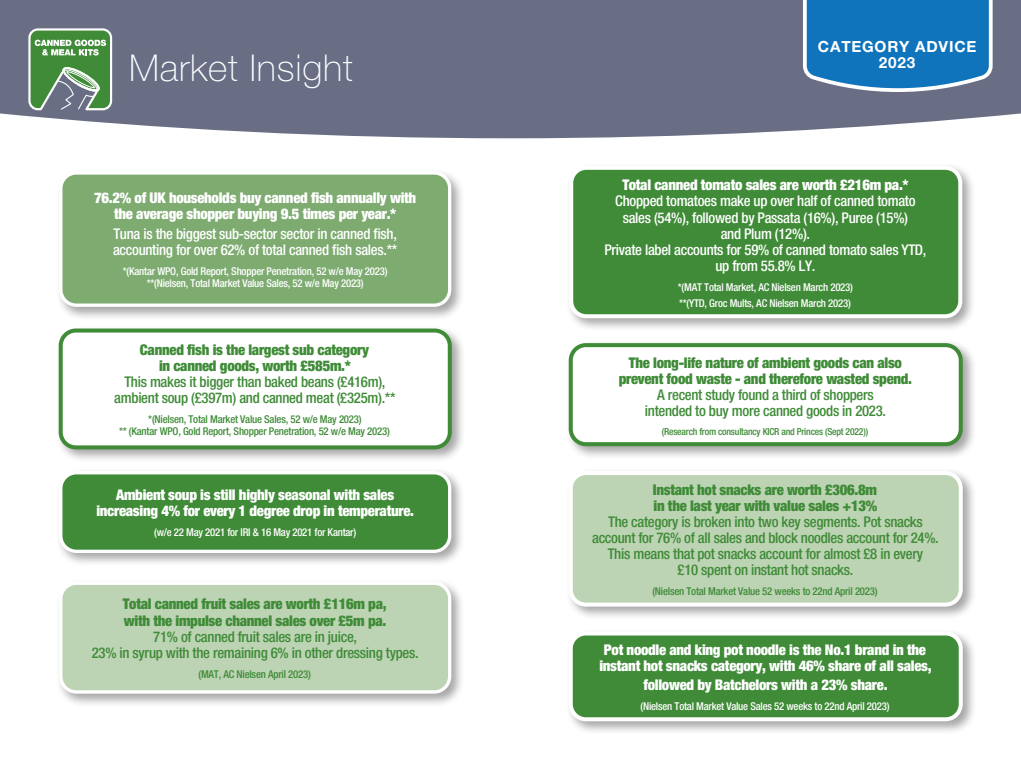
<style>
.page{position:relative;width:1021px;height:766px;background:#fff}
.page>*{position:absolute;margin:0;border:0;box-sizing:border-box;transform-origin:0 0}
.t1{font:37px "Helvetica Neue LT 35 Th";letter-spacing:.02em;color:#fff}
.t2{font:15.3px "Helvetica Neue LT 75 Bd";letter-spacing:.05em;color:#fff}
.t3{font:14.8px/16.1px "Helvetica Neue LT 67 Md Cn";letter-spacing:-.02em;color:#3f8b37;text-align:center}
.t4{font:14.8px/16.1px "Helvetica Neue LT 97 Blk Cn";letter-spacing:-.02em;color:#fff;text-align:center}
.t5{font:14.8px/16.1px "Helvetica Neue LT 97 Blk Cn";letter-spacing:-.02em;color:#3f8b37}
.t6{font:14.8px/16.1px "Helvetica Neue LT 67 Md Cn";letter-spacing:-.02em;color:#fff}
.t7{font:10.8px/12.1px "Helvetica Neue LT 67 Md Cn";letter-spacing:-.02em;color:#fff;text-align:center}
.t8{font:10.8px/12.1px "Helvetica Neue LT 67 Md Cn";letter-spacing:-.02em;color:#3f8b37;text-align:center}
.t9{font:9.7px "Helvetica Neue LT 67 Md Cn";letter-spacing:-.02em;color:#3f8b37}
</style>
<div class="page">
<svg style="left:0;top:0;width:1020px;height:138px;fill:#696e85"></svg>
<svg style="left:801px;top:0;width:193px;height:94px"></svg>
<svg style="left:27px;top:27px;width:86px;height:85px"></svg>
<div style="left:565px;top:468px;width:411px;height:152px;background:#231f20;opacity:.4"></div>
<div style="left:570px;top:473px;width:390px;height:131px;background:#bcd3b4;border-radius:15px"></div>
<div style="left:568px;top:471px;width:394px;height:135px;border:4px solid #fff;border-radius:15px"></div>
<div style="left:565px;top:628px;width:411px;height:106px;background:#231f20;opacity:.4"></div>
<div style="left:570px;top:633px;width:390px;height:86px;background:#3f8b37;border-radius:15px"></div>
<div style="left:568px;top:631px;width:394px;height:90px;border:4px solid #fff;border-radius:15px"></div>
<div style="left:565px;top:340px;width:411px;height:120px;background:#231f20;opacity:.4"></div>
<div style="left:570px;top:345px;width:390px;height:99px;background:#fff;border-radius:15px"></div>
<div style="left:568px;top:343px;width:394px;height:103px;border:4px solid #3f8b37;border-radius:15px"></div>
<div style="left:56px;top:168px;width:409px;height:152px;background:#231f20;opacity:.4"></div>
<div style="left:61px;top:173px;width:388px;height:132px;background:#7dab70;border-radius:16px"></div>
<div style="left:59px;top:171px;width:392px;height:136px;border:3px solid #fff;border-radius:16px"></div>
<div style="left:56px;top:468px;width:409px;height:98px;background:#231f20;opacity:.4"></div>
<div style="left:61px;top:472px;width:388px;height:79px;background:#3f8b37;border-radius:16px"></div>
<div style="left:59px;top:471px;width:392px;height:82px;border:3px solid #fff;border-radius:16px"></div>
<div style="left:56px;top:578px;width:409px;height:129px;background:#231f20;opacity:.4"></div>
<div style="left:61px;top:583px;width:388px;height:108px;background:#bcd3b4;border-radius:16px"></div>
<div style="left:59px;top:581px;width:392px;height:112px;border:3px solid #fff;border-radius:16px"></div>
<div style="left:566px;top:163px;width:410px;height:169px;background:#231f20;opacity:.4"></div>
<div style="left:571px;top:168px;width:389px;height:148px;background:#3f8b37;border-radius:15px"></div>
<div style="left:569px;top:166px;width:393px;height:152px;border:4px solid #fff;border-radius:15px"></div>
<div style="left:56px;top:325px;width:409px;height:138px;background:#231f20;opacity:.4"></div>
<div style="left:61px;top:330px;width:389px;height:117px;background:#fff;border-radius:15px"></div>
<div style="left:59px;top:328px;width:393px;height:121px;border:4px solid #3f8b37;border-radius:15px"></div>
<p class="t2" style="left:818px;top:37px;width:160px">CATEGORY ADVICE</p>
<h1 class="t1" style="left:129px;top:46px;width:225px">Market Insight</h1>
<p class="t2" style="left:879px;top:53px;width:38px">2023</p>
<p class="t4" style="left:94px;top:189px;width:324px">76.2% of UK households buy canned fish annually with the average shopper buying 9.5 times per year.*</p>
<p class="t6" style="left:113px;top:225px;width:286px">Tuna is the biggest sub-sector sector in canned fish, accounting for over 62% of total canned fish sales.**</p>
<p class="t7" style="left:123px;top:265px;width:266px">*(Kantar WPO, Gold Report, Shopper Penetration, 52 w/e May 2023) **(Nielsen, Total Market Value Sales, 52 w/e May 2023)</p>
<p class="t5" style="left:140px;top:341px;width:230px;text-align:center">Canned fish is the largest sub category in canned goods, worth £585m.*</p>
<p class="t3" style="left:114px;top:373px;width:283px">This makes it bigger than baked beans (£416m), ambient soup (£397m) and canned meat (£325m).**</p>
<p class="t8" style="left:119px;top:413px;width:272px">*(Nielsen, Total Market Value Sales, 52 w/e May 2023)<br>** (Kantar WPO, Gold Report, Shopper Penetration, 52 w/e May 2023)</p>
<p class="t4" style="left:96px;top:486px;width:319px">Ambient soup is still highly seasonal with sales increasing 4% for every 1 degree drop in temperature.</p>
<p class="t7" style="left:154px;top:525px;width:203px">(w/e 22 May 2021 for IRI &amp; 16 May 2021 for Kantar)</p>
<p class="t5" style="left:123px;top:596px;width:265px">Total canned fruit sales are worth £116m pa, with the impulse channel sales over £5m pa.</p>
<p class="t3" style="left:92px;top:628px;width:328px">71% of canned fruit sales are in juice,<br>23% in syrup with the remaining 6% in other dressing types.</p>
<p class="t8" style="left:198px;top:667px;width:114px">(MAT, AC Nielsen April 2023)</p>
<p class="t4" style="left:622px;top:177px;width:288px">Total canned tomato sales are worth £216m pa.*</p>
<p class="t6" style="left:604px;top:193px;width:323px;text-align:center">Chopped tomatoes make up over half of canned tomato sales (54%), followed by Passata (16%), Puree (15%)<br>and Plum (12%).<br>Private label accounts for 59% of canned tomato sales YTD, up from 55.8% LY.</p>
<p class="t7" style="left:678px;top:279px;width:177px;line-height:15.9px;text-align:left">*(MAT Total Market, AC Nielsen March 2023) **(YTD, Groc Mults, AC Nielsen March 2023)</p>
<p class="t5" style="left:619px;top:354px;width:295px;text-align:center">The long-life nature of ambient goods can also prevent food waste - and therefore wasted spend.</p>
<p class="t3" style="left:645px;top:386px;width:243px">A recent study found a third of shoppers intended to buy more canned goods in 2023.</p>
<p class="t9" style="left:661px;top:425px;width:208px">(Research from consultancy KICR and Princes (Sept 2022))</p>
<p class="t5" style="left:653px;top:481px;width:226px">Instant hot snacks are worth £306.8m in the last year with value sales +13%</p>
<p class="t3" style="left:592px;top:513px;width:348px">The category is broken into two key segments. Pot snacks account for 76% of all sales and block noodles account for 24%.<br>This means that pot snacks account for almost £8 in every<br>£10 spent on instant hot snacks.</p>
<p class="t8" style="left:652px;top:584px;width:227px">(Nielsen Total Market Value 52 weeks to 22nd April 2023)</p>
<p class="t4" style="left:599px;top:641px;width:334px">Pot noodle and king pot noodle is the No.1 brand in the instant hot snacks category, with 46% share of all sales,</p>
<p class="t4" style="left:643px;top:676px;width:245px">followed by Batchelors with a 23% share.</p>
<p class="t7" style="left:640px;top:699px;width:250px">(Nielsen Total Market Value Sales 52 weeks to 22nd April 2023)</p>
</div>
